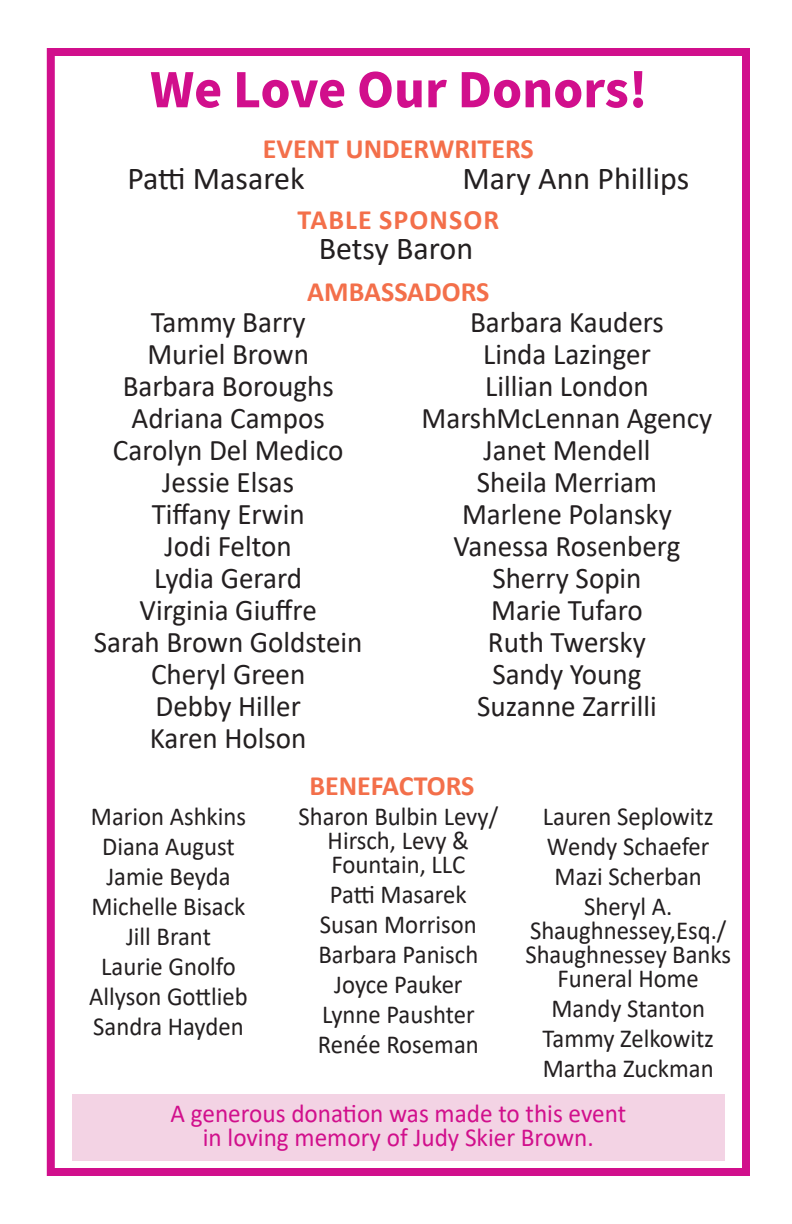
<style>
.page{position:relative;width:792px;height:1224px;background:#fff}
.page>*{position:absolute;margin:0;border:0;box-sizing:border-box;transform-origin:0 0}
.t1{font:700 54px "Source Sans Pro";color:#d10f8c}
.t2{font:32px "Calibri";color:#231f20}
.t3{font:30px "Calibri";color:#231f20}
.t4{font:700 28px "Calibri";color:#f36f4a}
.t5{font:700 28px "Calibri";letter-spacing:.04em;color:#f36f4a}
.t6{font:26px/24px "Calibri";color:#231f20;text-align:center;scale:.95 1}
.t7{font:26px "Calibri";color:#d10f8c}
</style>
<div class="page">
<div style="left:47px;top:48px;width:703px;height:1128px;background:#fff;border:8px solid #d10f8c"></div>
<div style="left:72px;top:1094px;width:653px;height:66px;background:#f3d3e4"></div>
<p class="t1" style="left:150px;top:53px;width:499px">We Love Our Donors!</p>
<p class="t4" style="left:263px;top:129px;width:272px">EVENT UNDERWRITERS</p>
<p class="t2" style="left:127px;top:156px;width:179px">Patti Masarek</p>
<p class="t2" style="left:463px;top:156px;width:228px">Mary Ann Phillips</p>
<p class="t5" style="left:298px;top:200px;width:203px">TABLE SPONSOR</p>
<p class="t2" style="left:319px;top:226px;width:156px">Betsy Baron</p>
<p class="t4" style="left:307px;top:272px;width:184px">AMBASSADORS</p>
<p class="t3" style="left:151px;top:301px;width:156px">Tammy Barry</p>
<p class="t3" style="left:147px;top:333px;width:163px">Muriel Brown</p>
<p class="t3" style="left:123px;top:365px;width:213px">Barbara Boroughs</p>
<p class="t3" style="left:131px;top:397px;width:195px">Adriana Campos</p>
<p class="t3" style="left:113px;top:429px;width:232px">Carolyn Del Medico</p>
<p class="t3" style="left:162px;top:461px;width:133px">Jessie Elsas</p>
<p class="t3" style="left:152px;top:493px;width:154px">Tiffany Erwin</p>
<p class="t3" style="left:165px;top:525px;width:129px">Jodi Felton</p>
<p class="t3" style="left:154px;top:557px;width:149px">Lydia Gerard</p>
<p class="t3" style="left:140px;top:589px;width:179px">Virginia Giuffre</p>
<p class="t3" style="left:94px;top:621px;width:270px">Sarah Brown Goldstein</p>
<p class="t3" style="left:151px;top:653px;width:156px">Cheryl Green</p>
<p class="t3" style="left:156px;top:685px;width:147px">Debby Hiller</p>
<p class="t3" style="left:150px;top:717px;width:158px">Karen Holson</p>
<p class="t3" style="left:470px;top:301px;width:195px">Barbara Kauders</p>
<p class="t3" style="left:483px;top:333px;width:169px">Linda Lazinger</p>
<p class="t3" style="left:485px;top:365px;width:165px">Lillian London</p>
<p class="t3" style="left:422px;top:397px;width:292px">MarshMcLennan Agency</p>
<p class="t3" style="left:484px;top:429px;width:168px">Janet Mendell</p>
<p class="t3" style="left:477px;top:461px;width:182px">Sheila Merriam</p>
<p class="t3" style="left:462px;top:493px;width:211px">Marlene Polansky</p>
<p class="t3" style="left:454px;top:525px;width:228px">Vanessa Rosenberg</p>
<p class="t3" style="left:492px;top:557px;width:151px">Sherry Sopin</p>
<p class="t3" style="left:491px;top:589px;width:153px">Marie Tufaro</p>
<p class="t3" style="left:488px;top:621px;width:160px">Ruth Twersky</p>
<p class="t3" style="left:492px;top:653px;width:151px">Sandy Young</p>
<p class="t3" style="left:477px;top:685px;width:181px">Suzanne Zarrilli</p>
<p class="t4" style="left:309px;top:766px;width:167px">BENEFACTORS</p>
<p class="t6" style="left:298px;top:803px;width:212px">Sharon Bulbin Levy/<br>Hirsch, Levy &amp;</p>
<p class="t6" style="left:332px;top:851px;width:142px">Fountain, LLC</p>
<p class="t6" style="left:330px;top:881px;width:146px">Patti Masarek</p>
<p class="t6" style="left:320px;top:911px;width:167px">Susan Morrison</p>
<p class="t6" style="left:318px;top:941px;width:170px">Barbara Panisch</p>
<p class="t6" style="left:334px;top:971px;width:137px">Joyce Pauker</p>
<p class="t6" style="left:322px;top:1001px;width:162px">Lynne Paushter</p>
<p class="t6" style="left:318px;top:1031px;width:171px">Renée Roseman</p>
<p class="t6" style="left:91px;top:803px;width:165px">Marion Ashkins</p>
<p class="t6" style="left:102px;top:833px;width:141px">Diana August</p>
<p class="t6" style="left:106px;top:863px;width:132px">Jamie Beyda</p>
<p class="t6" style="left:92px;top:893px;width:164px">Michelle Bisack</p>
<p class="t6" style="left:126px;top:923px;width:91px">Jill Brant</p>
<p class="t6" style="left:101px;top:953px;width:143px">Laurie Gnolfo</p>
<p class="t6" style="left:89px;top:983px;width:169px">Allyson Gottlieb</p>
<p class="t6" style="left:93px;top:1013px;width:160px">Sandra Hayden</p>
<p class="t6" style="left:543px;top:803px;width:181px">Lauren Seplowitz</p>
<p class="t6" style="left:547px;top:833px;width:173px">Wendy Schaefer</p>
<p class="t6" style="left:555px;top:863px;width:157px">Mazi Scherban</p>
<p class="t6" style="left:584px;top:893px;width:95px">Sheryl A.</p>
<p class="t6" style="left:525px;top:917px;width:218px;text-align:left">Shaughnessey,Esq./<br>Shaughnessey Banks</p>
<p class="t6" style="left:558px;top:965px;width:150px">Funeral Home</p>
<p class="t6" style="left:551px;top:995px;width:163px">Mandy Stanton</p>
<p class="t6" style="left:542px;top:1025px;width:182px">Tammy Zelkowitz</p>
<p class="t6" style="left:543px;top:1055px;width:181px">Martha Zuckman</p>
<p class="t7" style="left:171px;top:1095px;width:457px">A generous donation was made to this event</p>
<p class="t7" style="left:203px;top:1119px;width:393px">in loving memory of Judy Skier Brown.</p>
</div>
